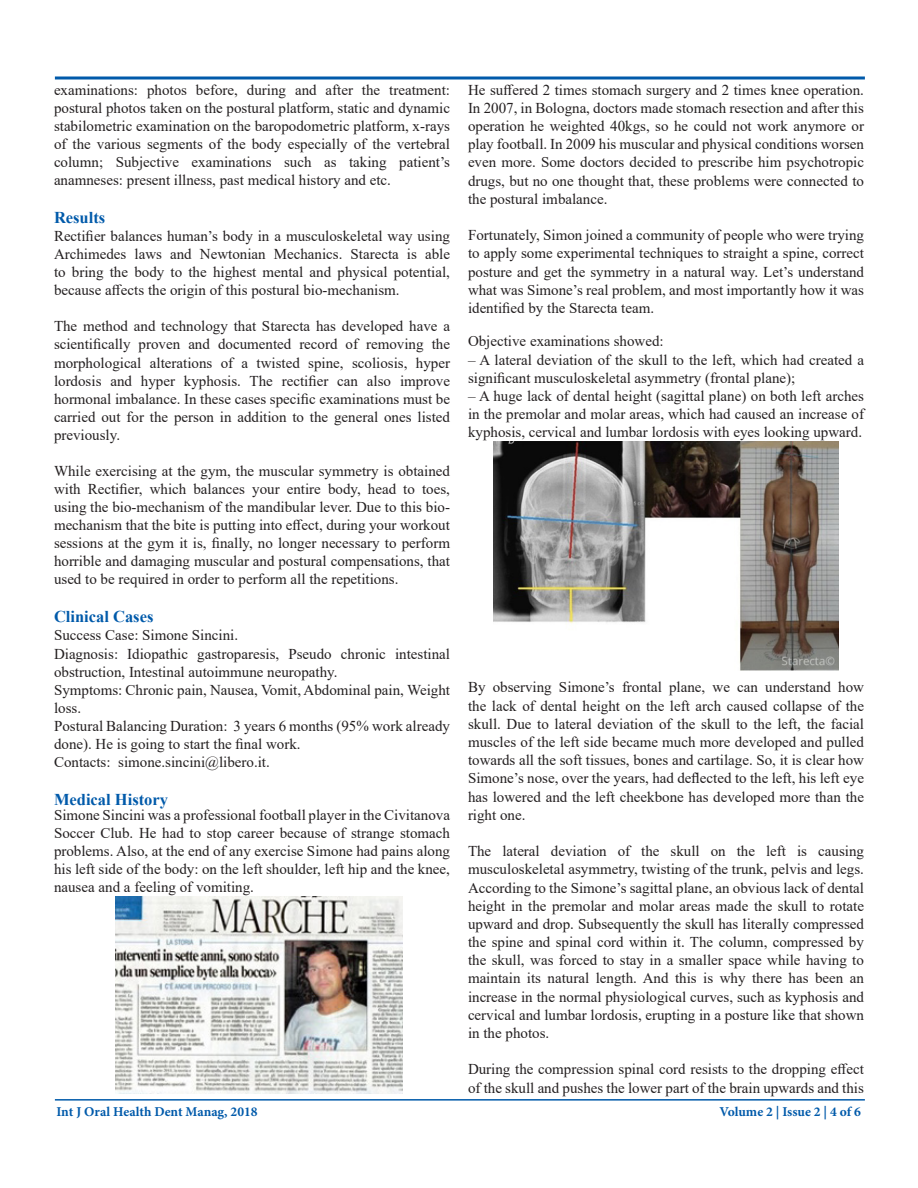
<style>
.page{position:relative;width:918px;height:1188px;background:#fff}
.page>*{position:absolute;margin:0;border:0;box-sizing:border-box;transform-origin:0 0}
.t1{font:700 16.5px "Times New Roman";color:#015aaa}
.t2{font:15px/18.1px "Times New Roman";color:#231f20;text-align:justify}
.t3{font:700 13.5px "Minion Pro";color:#015aaa}
</style>
<div class="page">
<hr style="left:55px;top:1099px;width:810px;height:2px;background:#015aaa">
<svg style="left:54px;top:76px;width:811px;height:4px;background:#4083bf"></svg>
<img style="left:115px;top:896px;width:288px;height:197px">
<img style="left:493px;top:442px;width:346px;height:229px">
<p class="t2" style="left:54px;top:80px;width:398px">examinations: photos before, during and after the treatment: postural photos taken on the postural platform, static and dynamic stabilometric examination on the baropodometric platform, x-rays of the various segments of the body especially of the vertebral column; Subjective examinations such as taking patient’s anamneses: present illness, past medical history and etc.</p>
<p class="t1" style="left:54px;top:206px;width:53px">Results</p>
<p class="t2" style="left:54px;top:227px;width:398px">Rectifier balances human’s body in a musculoskeletal way using Archimedes laws and Newtonian Mechanics. Starecta is able to bring the body to the highest mental and physical potential, because affects the origin of this postural bio-mechanism.</p>
<p class="t2" style="left:54px;top:317px;width:398px">The method and technology that Starecta has developed have a scientifically proven and documented record of removing the morphological alterations of a twisted spine, scoliosis, hyper lordosis and hyper kyphosis. The rectifier can also improve hormonal imbalance. In these cases specific examinations must be carried out for the person in addition to the general ones listed previously.</p>
<p class="t2" style="left:54px;top:461px;width:398px">While exercising at the gym, the muscular symmetry is obtained with Rectifier, which balances your entire body, head to toes, using the bio-mechanism of the mandibular lever. Due to this bio&shy;mechanism that the bite is putting into effect, during your workout sessions at the gym it is, finally, no longer necessary to perform horrible and damaging muscular and postural compensations, that used to be required in order to perform all the repetitions.</p>
<p class="t1" style="left:54px;top:605px;width:101px">Clinical Cases</p>
<p class="t2" style="left:54px;top:626px;width:186px">Success Case: Simone Sincini.</p>
<p class="t2" style="left:54px;top:644px;width:398px">Diagnosis: Idiopathic gastroparesis, Pseudo chronic intestinal obstruction, Intestinal autoimmune neuropathy.</p>
<p class="t2" style="left:54px;top:680px;width:398px">Symptoms: Chronic pain, Nausea, Vomit, Abdominal pain, Weight loss.</p>
<p class="t2" style="left:54px;top:716px;width:398px">Postural Balancing Duration: 3 years 6 months (95% work already done). He is going to start the final work.</p>
<p class="t2" style="left:54px;top:752px;width:217px">Contacts: simone.sincini@libero.it.</p>
<p class="t1" style="left:54px;top:787px;width:116px">Medical History</p>
<p class="t2" style="left:54px;top:805px;width:398px">Simone Sincini was a professional football player in the Civitanova Soccer Club. He had to stop career because of strange stomach problems. Also, at the end of any exercise Simone had pains along his left side of the body: on the left shoulder, left hip and the knee, nausea and a feeling of vomiting.</p>
<p class="t2" style="left:468px;top:80px;width:398px">He suffered 2 times stomach surgery and 2 times knee operation.<br>In 2007, in Bologna, doctors made stomach resection and after this operation he weighted 40kgs, so he could not work anymore or play football. In 2009 his muscular and physical conditions worsen even more. Some doctors decided to prescribe him psychotropic drugs, but no one thought that, these problems were connected to the postural imbalance.</p>
<p class="t2" style="left:468px;top:226px;width:398px">Fortunately, Simon joined a community of people who were trying to apply some experimental techniques to straight a spine, correct posture and get the symmetry in a natural way. Let’s understand what was Simone’s real problem, and most importantly how it was identified by the Starecta team.</p>
<p class="t2" style="left:468px;top:332px;width:197px">Objective examinations showed:</p>
<p class="t2" style="left:468px;top:350px;width:398px">– A lateral deviation of the skull to the left, which had created a significant musculoskeletal asymmetry (frontal plane);</p>
<p class="t2" style="left:468px;top:386px;width:398px">– A huge lack of dental height (sagittal plane) on both left arches in the premolar and molar areas, which had caused an increase of kyphosis, cervical and lumbar lordosis with eyes looking upward.</p>
<p class="t2" style="left:468px;top:678px;width:398px">By observing Simone’s frontal plane, we can understand how the lack of dental height on the left arch caused collapse of the skull. Due to lateral deviation of the skull to the left, the facial muscles of the left side became much more developed and pulled towards all the soft tissues, bones and cartilage. So, it is clear how Simone’s nose, over the years, had deflected to the left, his left eye has lowered and the left cheekbone has developed more than the right one.</p>
<p class="t2" style="left:468px;top:842px;width:398px">The lateral deviation of the skull on the left is causing musculoskeletal asymmetry, twisting of the trunk, pelvis and legs.</p>
<p class="t2" style="left:468px;top:878px;width:398px">According to the Simone’s sagittal plane, an obvious lack of dental height in the premolar and molar areas made the skull to rotate upward and drop. Subsequently the skull has literally compressed the spine and spinal cord within it. The column, compressed by the skull, was forced to stay in a smaller space while having to maintain its natural length. And this is why there has been an increase in the normal physiological curves, such as kyphosis and cervical and lumbar lordosis, erupting in a posture like that shown in the photos.</p>
<p class="t2" style="left:468px;top:1060px;width:398px">During the compression spinal cord resists to the dropping effect of the skull and pushes the lower part of the brain upwards and this</p>
<p class="t3" style="left:56px;top:1102px;width:203px">Int J Oral Health Dent Manag, 2018</p>
<p class="t3" style="left:719px;top:1102px;width:143px">Volume 2 | Issue 2 | 4 of 6</p>
</div>
